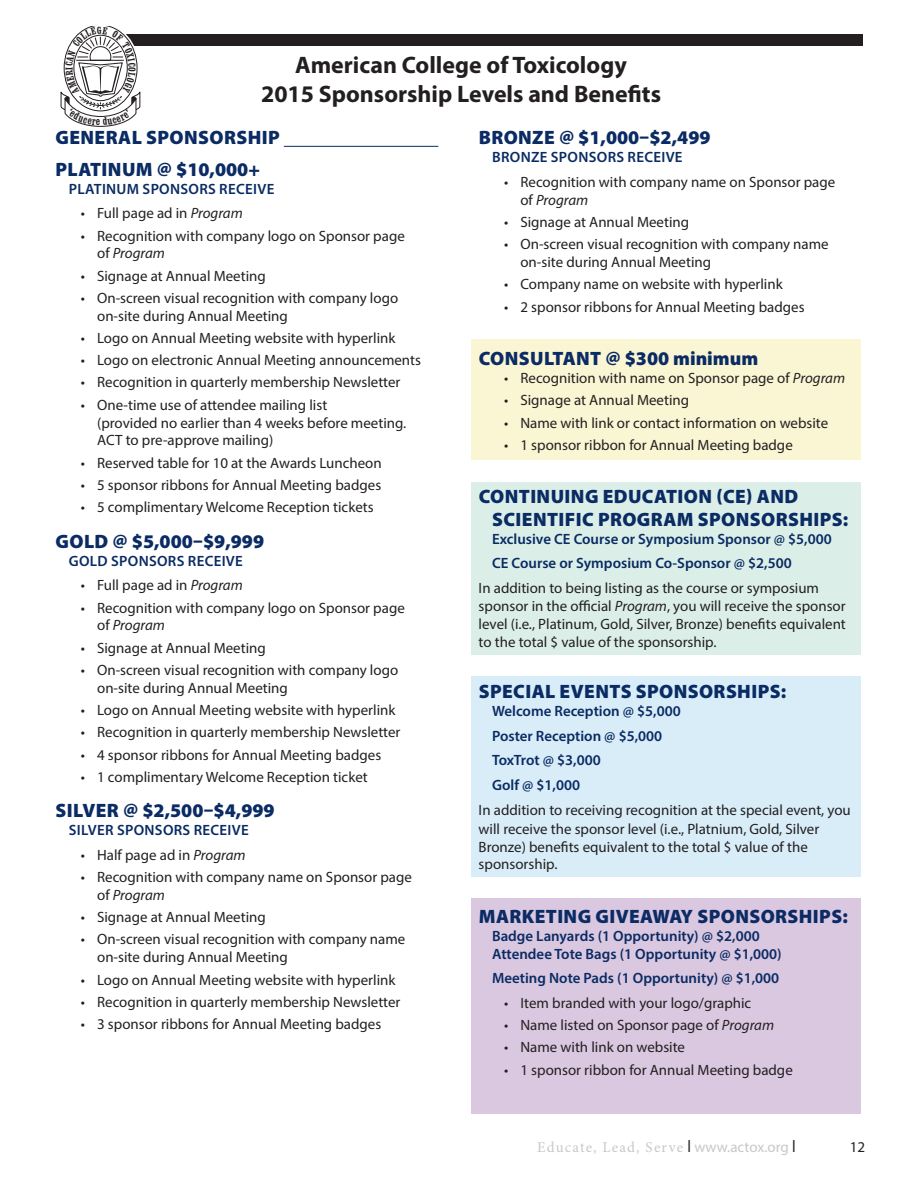
<style>
.page{position:relative;width:918px;height:1188px;background:#fff}
.page>*{position:absolute;margin:0;border:0;box-sizing:border-box;transform-origin:0 0}
.t1{font:700 23.85px/28.3px "Myriad Pro";color:#231f20;text-align:center}
.t2{font:900 19.35px/31.3px "Myriad Pro";letter-spacing:.02em;color:#0a2b63}
.t3{font:900 19.35px "Myriad Pro";color:#0a2b63}
.t4{font:15px/17.9px "Myriad Pro";color:#231f20}
.t5{font:600 15px/17.9px "Myriad Pro";color:#0a2b63}
.t6{font:600 15px "Myriad Pro";letter-spacing:.02em;color:#0a2b63}
.t7{font:15px "Minion Pro";letter-spacing:.08em;color:#c7c8ca}
.t8{font:700 condensed 10.2px "Clarendon BT";color:#231f20;scale:.91 1}
.s1{font-style:italic}
.s2{font-family:"Myriad Pro";font-size:17.7px;color:#231f20}
.s3{font-family:"Myriad Pro"}
</style>
<div class="page">
<div style="left:471px;top:339px;width:389px;height:121px;background:#faf5d3"></div>
<div style="left:471px;top:677px;width:389px;height:200px;background:#d8edf8"></div>
<div style="left:471px;top:482px;width:389px;height:172px;background:#dbefe8"></div>
<div style="left:471px;top:899px;width:389px;height:215px;background:#dac7e0"></div>
<div style="left:107px;top:34px;width:756px;height:12px;background:#231f20"></div>
<hr style="left:284px;top:146px;width:154px;height:1px;background:#0a2b63">
<svg style="left:61px;top:26px;width:79px;height:101px"></svg>
<p class="t8" style="left:63px;top:70px;width:5px;rotate:-90deg">I</p>
<p class="t1" style="left:261px;top:50px;width:401px">American College of Toxicology<br>2015 Sponsorship Levels and Benefits</p>
<p class="t2" style="left:56px;top:121px;width:226px">GENERAL SPONSORSHIP<br>PLATINUM @ $10,000+</p>
<p class="t6" style="left:69px;top:179px;width:207px">PLATINUM SPONSORS RECEIVE</p>
<p class="t4" style="left:81px;top:204px;width:164px">• Full page ad in <span class="s1">Program</span></p>
<p class="t4" style="left:97px;top:226px;width:309px;text-indent:-16px">• Recognition with company logo on Sponsor page of <span class="s1">Program</span></p>
<p class="t4" style="left:81px;top:266px;width:187px">• Signage at Annual Meeting</p>
<p class="t4" style="left:97px;top:289px;width:303px;text-indent:-16px">• On-screen visual recognition with company logo on-site during Annual Meeting</p>
<p class="t4" style="left:81px;top:329px;width:316px">• Logo on Annual Meeting website with hyperlink</p>
<p class="t4" style="left:81px;top:351px;width:342px">• Logo on electronic Annual Meeting announcements</p>
<p class="t4" style="left:81px;top:373px;width:321px">• Recognition in quarterly membership Newsletter</p>
<p class="t4" style="left:97px;top:395px;width:311px;text-indent:-16px">• One-time use of attendee mailing list<br>(provided no earlier than 4 weeks before meeting.<br>ACT to pre-approve mailing)</p>
<p class="t4" style="left:81px;top:454px;width:303px">• Reserved table for 10 at the Awards Luncheon</p>
<p class="t4" style="left:81px;top:476px;width:302px">• 5 sponsor ribbons for Annual Meeting badges</p>
<p class="t4" style="left:81px;top:498px;width:294px">• 5 complimentary Welcome Reception tickets</p>
<p class="t3" style="left:56px;top:528px;width:210px">GOLD @ $5,000–$9,999</p>
<p class="t6" style="left:69px;top:551px;width:176px">GOLD SPONSORS RECEIVE</p>
<p class="t4" style="left:81px;top:576px;width:164px">• Full page ad in <span class="s1">Program</span></p>
<p class="t4" style="left:97px;top:598px;width:309px;text-indent:-16px">• Recognition with company logo on Sponsor page of <span class="s1">Program</span></p>
<p class="t4" style="left:81px;top:639px;width:187px">• Signage at Annual Meeting</p>
<p class="t4" style="left:97px;top:661px;width:303px;text-indent:-16px">• On-screen visual recognition with company logo on-site during Annual Meeting</p>
<p class="t4" style="left:81px;top:701px;width:316px">• Logo on Annual Meeting website with hyperlink</p>
<p class="t4" style="left:81px;top:723px;width:321px">• Recognition in quarterly membership Newsletter</p>
<p class="t4" style="left:81px;top:745px;width:302px">• 4 sponsor ribbons for Annual Meeting badges</p>
<p class="t4" style="left:81px;top:768px;width:289px">• 1 complimentary Welcome Reception ticket</p>
<p class="t3" style="left:56px;top:798px;width:221px">SILVER @ $2,500–$4,999</p>
<p class="t6" style="left:69px;top:821px;width:181px">SILVER SPONSORS RECEIVE</p>
<p class="t4" style="left:81px;top:846px;width:166px">• Half page ad in <span class="s1">Program</span></p>
<p class="t4" style="left:97px;top:868px;width:316px;text-indent:-16px">• Recognition with company name on Sponsor page of <span class="s1">Program</span></p>
<p class="t4" style="left:81px;top:908px;width:187px">• Signage at Annual Meeting</p>
<p class="t4" style="left:97px;top:930px;width:310px;text-indent:-16px">• On-screen visual recognition with company name on-site during Annual Meeting</p>
<p class="t4" style="left:81px;top:970px;width:316px">• Logo on Annual Meeting website with hyperlink</p>
<p class="t4" style="left:81px;top:993px;width:321px">• Recognition in quarterly membership Newsletter</p>
<p class="t4" style="left:81px;top:1015px;width:302px">• 3 sponsor ribbons for Annual Meeting badges</p>
<p class="t2" style="left:479px;top:121px;width:233px">BRONZE @ $1,000–$2,499</p>
<p class="t6" style="left:492px;top:148px;width:192px">BRONZE SPONSORS RECEIVE</p>
<p class="t4" style="left:520px;top:173px;width:316px;text-indent:-16px">• Recognition with company name on Sponsor page of <span class="s1">Program</span></p>
<p class="t4" style="left:504px;top:213px;width:187px">• Signage at Annual Meeting</p>
<p class="t4" style="left:520px;top:235px;width:310px;text-indent:-16px">• On-screen visual recognition with company name on-site during Annual Meeting</p>
<p class="t4" style="left:504px;top:275px;width:280px">• Company name on website with hyperlink</p>
<p class="t4" style="left:504px;top:297px;width:302px">• 2 sponsor ribbons for Annual Meeting badges</p>
<p class="t3" style="left:479px;top:346px;width:281px">CONSULTANT @ $300 minimum</p>
<p class="t4" style="left:504px;top:369px;width:343px">• Recognition with name on Sponsor page of <span class="s1">Program</span></p>
<p class="t4" style="left:504px;top:391px;width:187px">• Signage at Annual Meeting</p>
<p class="t4" style="left:504px;top:413px;width:326px">• Name with link or contact information on website</p>
<p class="t4" style="left:504px;top:436px;width:290px">• 1 sponsor ribbon for Annual Meeting badge</p>
<p class="t2" style="left:492px;top:485px;width:358px;line-height:22.4px;text-indent:-13px">CONTINUING EDUCATION (CE) AND<br>SCIENTIFIC PROGRAM SPONSORSHIPS:</p>
<p class="t5" style="left:492px;top:529px;width:341px">Exclusive CE Course or Symposium Sponsor @ $5,000</p>
<p class="t5" style="left:492px;top:554px;width:301px">CE Course or Symposium Co-Sponsor @ $2,500</p>
<p class="t4" style="left:479px;top:579px;width:342px">In addition to being listing as the course or symposium</p>
<p class="t4" style="left:479px;top:597px;width:369px;text-align:justify">sponsor in the official <span class="s1">Program</span>, you will receive the sponsor level (i.e., Platinum, Gold, Silver, Bronze) benefits equivalent to the total $ value of the sponsorship.</p>
<p class="t2" style="left:479px;top:675px;width:309px">SPECIAL EVENTS SPONSORSHIPS:</p>
<p class="t5" style="left:492px;top:702px;width:190px">Welcome Reception @ $5,000</p>
<p class="t5" style="left:492px;top:726px;width:172px">Poster Reception @ $5,000</p>
<p class="t5" style="left:492px;top:751px;width:110px">ToxTrot @ $3,000</p>
<p class="t5" style="left:492px;top:776px;width:90px">Golf @ $1,000</p>
<p class="t4" style="left:479px;top:800px;width:374px">In addition to receiving recognition at the special event, you</p>
<p class="t4" style="left:479px;top:819px;width:342px">will receive the sponsor level (i.e., Platnium, Gold, Silver<br>Bronze) benefits equivalent to the total $ value of the sponsorship.</p>
<p class="t2" style="left:479px;top:900px;width:371px">MARKETING GIVEAWAY SPONSORSHIPS:</p>
<p class="t5" style="left:492px;top:926px;width:291px">Badge Lanyards (1 Opportunity) @ $2,000<br>Attendee Tote Bags (1 Opportunity @ $1,000)</p>
<p class="t5" style="left:492px;top:969px;width:289px">Meeting Note Pads (1 Opportunity) @ $1,000</p>
<p class="t4" style="left:504px;top:994px;width:249px">• Item branded with your logo/graphic</p>
<p class="t4" style="left:504px;top:1016px;width:272px">• Name listed on Sponsor page of <span class="s1">Program</span></p>
<p class="t4" style="left:504px;top:1038px;width:183px">• Name with link on website</p>
<p class="t4" style="left:504px;top:1060px;width:290px">• 1 sponsor ribbon for Annual Meeting badge</p>
<p class="t7" style="left:537px;top:1137px;width:260px">Educate, Lead, Serve <span class="s2">I</span> <span class="s3">www.actox.org</span> <span class="s2">I</span></p>
<p class="t4" style="left:850px;top:1138px;width:17px">12</p>
</div>
